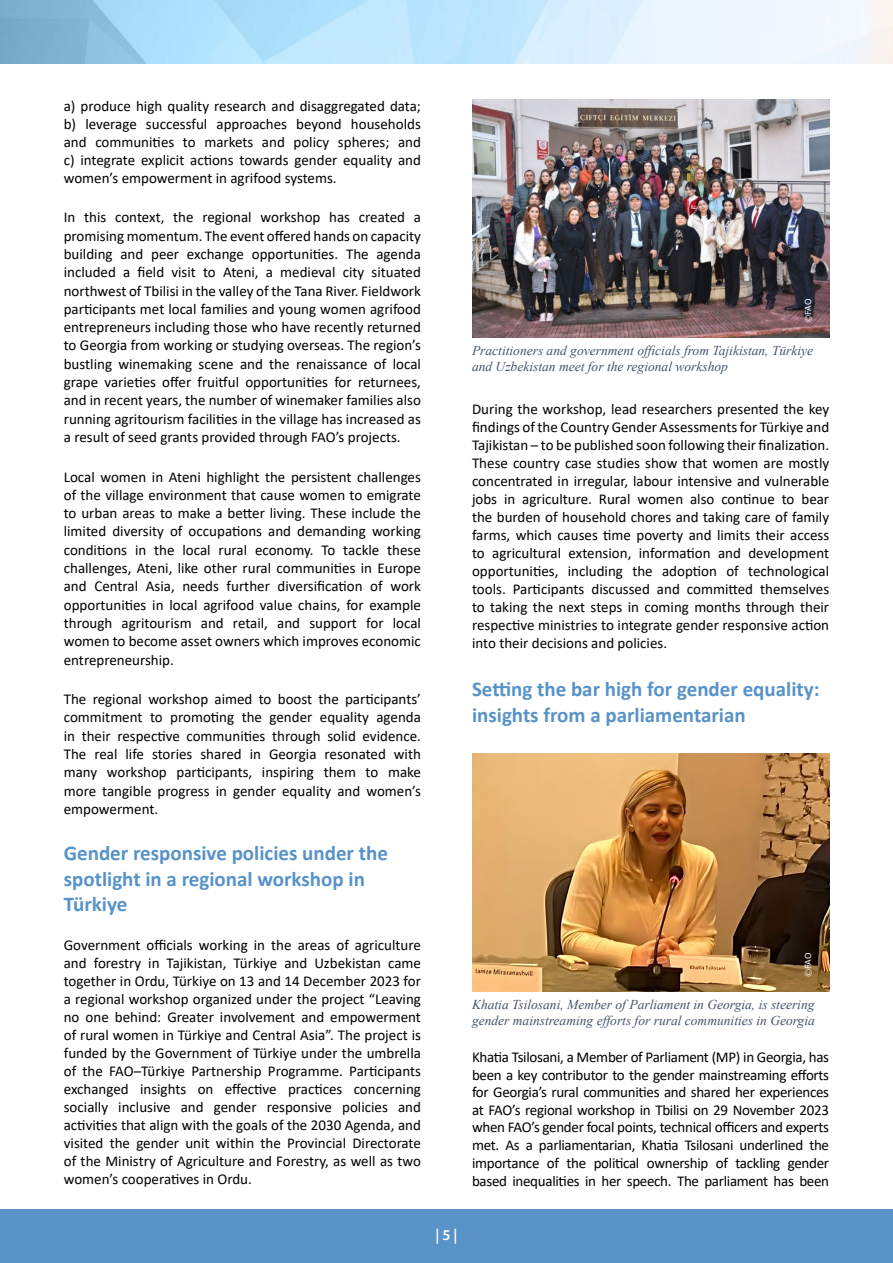
<style>
.page{position:relative;width:893px;height:1263px;background:#fff}
.page>*{position:absolute;margin:0;border:0;box-sizing:border-box;transform-origin:0 0}
.t1{font:700 21px/25.2px "Calibri";color:#5792c9}
.t2{font:15px/18px "Calibri";color:#000;text-align:justify}
.t3{font:600 15px "Myriad Pro";color:#fff}
.t4{font:italic 13.5px/16.2px "Times New Roman";color:#44546a}
.t5{font:8.25px "Verdana";letter-spacing:-.025em;color:#fff}
</style>
<div class="page">
<div style="left:0;top:1209px;width:893px;height:54px;background:#5a93c7"></div>
<img style="left:472px;top:99px;width:357px;height:239px">
<img style="left:472px;top:753px;width:357px;height:238px">
<p class="t2" style="left:64px;top:96px;width:359px">a) produce high quality research and disaggregated data; b) leverage successful approaches beyond households and communities to markets and policy spheres; and c) integrate explicit actions towards gender equality and women’s empowerment in agrifood systems.</p>
<p class="t2" style="left:64px;top:208px;width:359px">In this context, the regional workshop has created a promising momentum. The event offered hands on capacity building and peer exchange opportunities. The agenda included a field visit to Ateni, a medieval city situated northwest of Tbilisi in the valley of the Tana River. Fieldwork participants met local families and young women agrifood entrepreneurs including those who have recently returned to Georgia from working or studying overseas. The region’s bustling winemaking scene and the renaissance of local grape varieties offer fruitful opportunities for returnees, and in recent years, the number of winemaker families also running agritourism facilities in the village has increased as a result of seed grants provided through FAO’s projects.</p>
<p class="t2" style="left:64px;top:467px;width:359px">Local women in Ateni highlight the persistent challenges of the village environment that cause women to emigrate to urban areas to make a better living. These include the limited diversity of occupations and demanding working conditions in the local rural economy. To tackle these challenges, Ateni, like other rural communities in Europe and Central Asia, needs further diversification of work opportunities in local agrifood value chains, for example through agritourism and retail, and support for local women to become asset owners which improves economic entrepreneurship.</p>
<p class="t2" style="left:64px;top:690px;width:359px">The regional workshop aimed to boost the participants’ commitment to promoting the gender equality agenda in their respective communities through solid evidence.<br>The real life stories shared in Georgia resonated with many workshop participants, inspiring them to make more tangible progress in gender equality and women’s empowerment.</p>
<h1 class="t1" style="left:64px;top:840px;width:326px">Gender responsive policies under the spotlight in a regional workshop in<br>Türkiye</h1>
<p class="t2" style="left:64px;top:936px;width:359px">Government officials working in the areas of agriculture and forestry in Tajikistan, Türkiye and Uzbekistan came together in Ordu, Türkiye on 13 and 14 December 2023 for a regional workshop organized under the project “Leaving no one behind: Greater involvement and empowerment of rural women in Türkiye and Central Asia”. The project is funded by the Government of Türkiye under the umbrella of the FAO–Türkiye Partnership Programme. Participants exchanged insights on effective practices concerning socially inclusive and gender responsive policies and activities that align with the goals of the 2030 Agenda, and visited the gender unit within the Provincial Directorate of the Ministry of Agriculture and Forestry, as well as two women’s cooperatives in Ordu.</p>
<p class="t5" style="left:802px;top:323px;width:26px;rotate:-90deg">©FAO</p>
<p class="t4" style="left:472px;top:342px;width:343px">Practitioners and government officials from Tajikistan, Türkiye and Uzbekistan meet for the regional workshop</p>
<p class="t2" style="left:472px;top:399px;width:359px">During the workshop, lead researchers presented the key findings of the Country Gender Assessments for Türkiye and Tajikistan – to be published soon following their finalization.<br>These country case studies show that women are mostly concentrated in irregular, labour intensive and vulnerable jobs in agriculture. Rural women also continue to bear the burden of household chores and taking care of family farms, which causes time poverty and limits their access to agricultural extension, information and development opportunities, including the adoption of technological tools. Participants discussed and committed themselves to taking the next steps in coming months through their respective ministries to integrate gender responsive action into their decisions and policies.</p>
<h1 class="t1" style="left:472px;top:676px;width:349px">Setting the bar high for gender equality: insights from a parliamentarian</h1>
<p class="t5" style="left:802px;top:977px;width:26px;rotate:-90deg">©FAO</p>
<p class="t4" style="left:472px;top:996px;width:344px">Khatia Tsilosani, Member of Parliament in Georgia, is steering gender mainstreaming efforts for rural communities in Georgia</p>
<p class="t2" style="left:472px;top:1048px;width:359px">Khatia Tsilosani, a Member of Parliament (MP) in Georgia, has been a key contributor to the gender mainstreaming efforts for Georgia’s rural communities and shared her experiences at FAO’s regional workshop in Tbilisi on 29 November 2023 when FAO’s gender focal points, technical officers and experts met. As a parliamentarian, Khatia Tsilosani underlined the importance of the political ownership of tackling gender based inequalities in her speech. The parliament has been</p>
<p class="t3" style="left:435px;top:1225px;width:24px">| 5 |</p>
</div>
